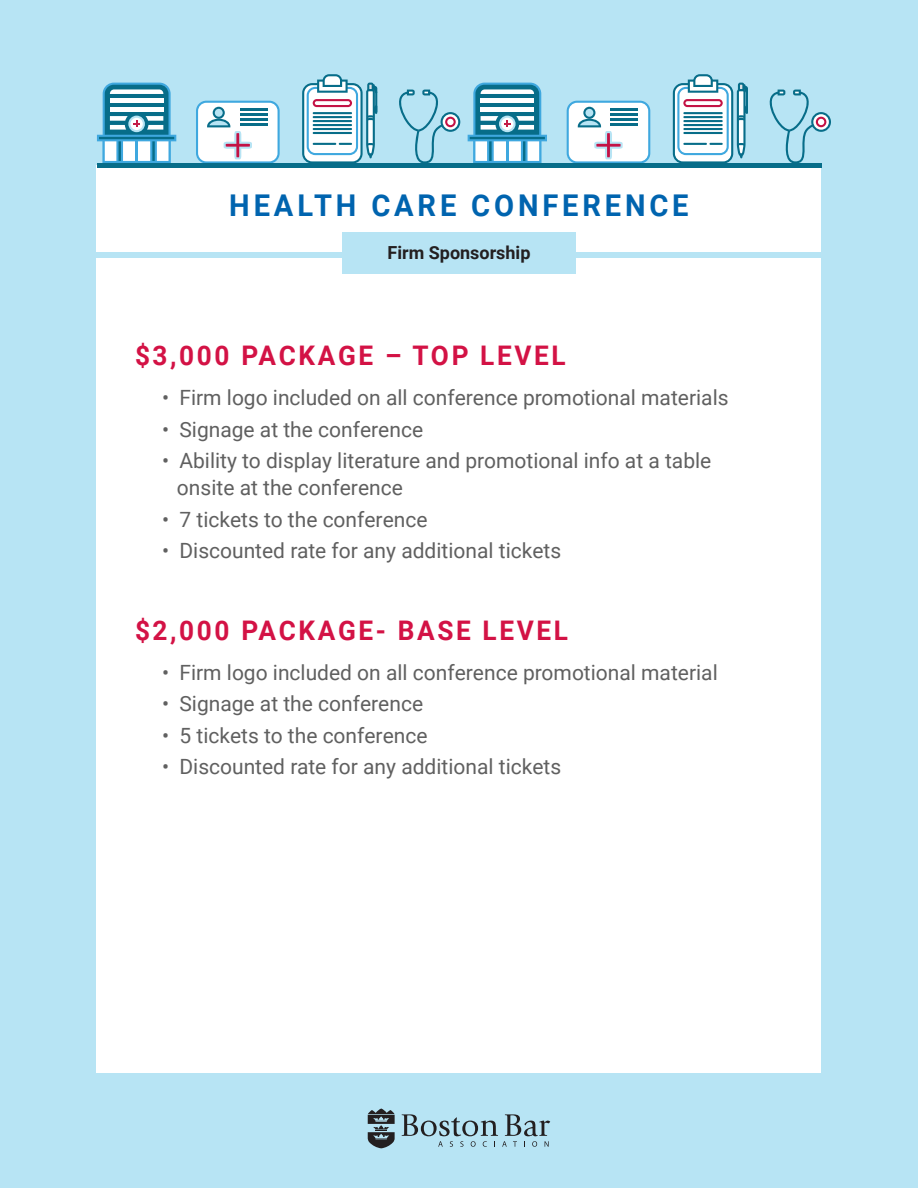
<style>
.page{position:relative;width:918px;height:1188px;background:#b7e4f4}
.page>*{position:absolute;margin:0;border:0;box-sizing:border-box;transform-origin:0 0}
.t1{font:700 30px "Roboto";letter-spacing:.13em;color:#0064af}
.t2{font:700 27px "Roboto";letter-spacing:.1em;color:#d31245}
.t3{font:21px/27px "Roboto";color:#606060}
.t4{font:700 18px "Roboto";color:#231f20}
</style>
<div class="page">
<div style="left:97px;top:258px;width:724px;height:814px;background:#fff"></div>
<svg style="left:402px;top:1114px;width:148px;height:33px"></svg>
<svg style="left:368px;top:1108px;width:27px;height:40px"></svg>
<div style="left:97px;top:166px;width:724px;height:86px;background:#fff"></div>
<div style="left:342px;top:232px;width:234px;height:42px;background:#b7e4f4"></div>
<svg style="left:196px;top:101px;width:84px;height:62px;background:#cce0ea"></svg>
<svg style="left:302px;top:74px;width:75px;height:89px"></svg>
<svg style="left:97px;top:83px;width:79px;height:80px;background:#7db9ce"></svg>
<svg style="left:399px;top:90px;width:61px;height:73px"></svg>
<svg style="left:567px;top:101px;width:83px;height:62px;background:#cde0ea"></svg>
<svg style="left:673px;top:74px;width:75px;height:89px;background:#a8cad8"></svg>
<svg style="left:468px;top:83px;width:79px;height:80px;background:#7db9ce"></svg>
<svg style="left:769px;top:90px;width:62px;height:74px"></svg>
<div style="left:97px;top:163px;width:724px;height:5px;background:#076d89"></div>
<h1 class="t1" style="left:229px;top:184px;width:461px">HEALTH CARE CONFERENCE</h1>
<p class="t4" style="left:388px;top:240px;width:144px">Firm Sponsorship</p>
<p class="t2" style="left:135px;top:337px;width:432px">$3,000 PACKAGE – TOP LEVEL</p>
<p class="t3" style="left:162px;top:384px;width:568px">• Firm logo included on all conference promotional materials</p>
<p class="t3" style="left:162px;top:415px;width:263px">• Signage at the conference</p>
<p class="t3" style="left:177px;top:447px;width:536px;text-indent:-15px">• Ability to display literature and promotional info at a table onsite at the conference</p>
<p class="t3" style="left:162px;top:505px;width:267px">• 7 tickets to the conference</p>
<p class="t3" style="left:162px;top:537px;width:401px">• Discounted rate for any additional tickets</p>
<p class="t2" style="left:135px;top:611px;width:434px">$2,000 PACKAGE- BASE LEVEL</p>
<p class="t3" style="left:162px;top:658px;width:557px">• Firm logo included on all conference promotional material</p>
<p class="t3" style="left:162px;top:690px;width:263px">• Signage at the conference</p>
<p class="t3" style="left:162px;top:721px;width:267px">• 5 tickets to the conference</p>
<p class="t3" style="left:162px;top:753px;width:401px">• Discounted rate for any additional tickets</p>
</div>
